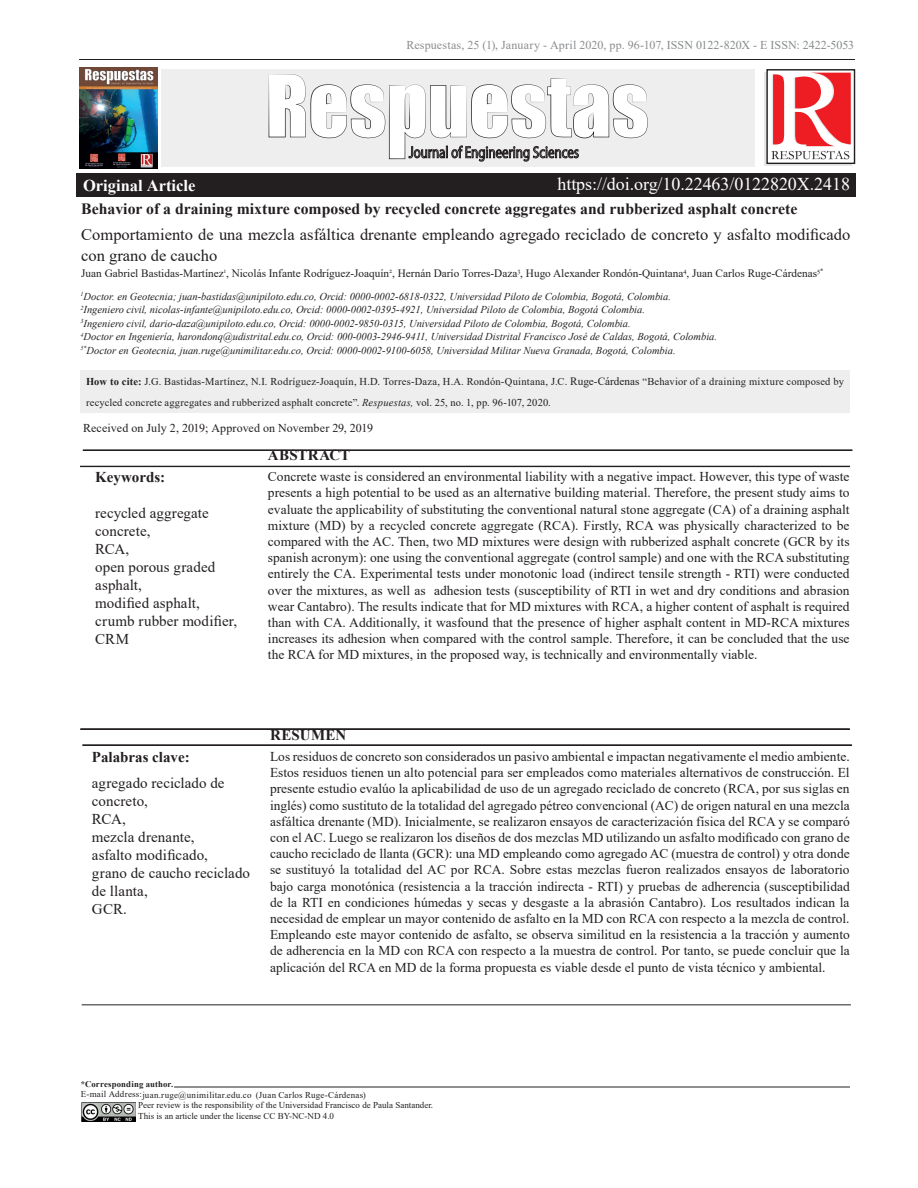
<style>
.page{position:relative;width:918px;height:1188px;background:#fff}
.page>*{position:absolute;margin:0;border:0;box-sizing:border-box;transform-origin:0 0}
.Título_1{font:18px "Times New Roman";letter-spacing:-.005em;color:#fff}
.Título_1-2{font:16.5px/21px "Times New Roman";color:#231f20}
.t1{font:700 16.5px "Times New Roman";color:#fff}
.Título_1-3{font:700 15.75px "Times New Roman";color:#231f20}
.t2{font:15px/18px "Times New Roman";letter-spacing:.005em;color:#231f20}
.Título_1-4{font:700 15px "Times New Roman";color:#231f20}
.Resumen{font:13.5px/16.2px "Times New Roman";color:#231f20;text-align:justify}
.t3{font:12px "Times New Roman";letter-spacing:.005em;color:#8a8c8f}
.t4{font:12px "Times New Roman";letter-spacing:.005em;color:#231f20}
.Título_1-5{font:11.25px "Times New Roman";color:#231f20}
.Título_1-6{font:italic 10.5px "Times New Roman";color:#231f20}
.t5{font:10.5px/21px "Times New Roman";letter-spacing:.02em;color:#231f20}
.t6{font:9px/10.8px "Times New Roman";color:#231f20}
.t7{font:9px "Times New Roman";letter-spacing:.02em;color:#231f20}
.t8{font:700 8.7px "Times New Roman";letter-spacing:.02em;color:#231f20}
.s1{color:#868a8b}
.s2{font-weight:700}
.s3{font-size:11.25px}
.s4{font-style:italic}
</style>
<div class="page">
<hr style="left:174px;top:1087px;width:676px;height:1px;background:#231f20">
<img style="left:82px;top:1102px;width:53px;height:19px">
<div style="left:161px;top:69px;width:594px;height:98px;background:#eeeeef"></div>
<hr style="left:79px;top:60px;width:776px;height:1px;background:#231f20">
<svg style="left:269px;top:74px;width:379px;height:88px"></svg>
<div style="left:76px;top:173px;width:780px;height:24px;background:#231f20"></div>
<div style="left:764px;top:72px;width:88px;height:94px;background:#e6e7e9"></div>
<div style="left:767px;top:70px;width:88px;height:93px;background:#fff"></div>
<div style="left:766px;top:69px;width:89px;height:95px;border:1px solid #231f20"></div>
<svg style="left:771px;top:73px;width:80px;height:87px"></svg>
<img style="left:79px;top:67px;width:78px;height:101px">
<div style="left:83px;top:450px;width:769px;height:1px;border:1px solid #231f20"></div>
<div style="left:80px;top:466px;width:770px;height:1px;border:1px solid #231f20"></div>
<div style="left:80px;top:729px;width:770px;height:1px;border:1px solid #231f20"></div>
<div style="left:83px;top:745px;width:769px;height:1px;border:1px solid #231f20"></div>
<hr style="left:82px;top:1005px;width:769px;height:1px;background:#231f20">
<div style="left:80px;top:371px;width:770px;height:42px;background:#eeeeef"></div>
<p class="t1" style="left:83px;top:174px;width:114px">Original Article</p>
<p class="t3" style="left:406px;top:36px;width:449px">Respuestas, 25 (1), January - April 2020, pp. 96-107, <span class="s1">ISSN 0122-820X - E ISSN: 2422-5053</span></p>
<p class="Título_1" style="left:558px;top:171px;width:294px">https://doi.org/10.22463/0122820X.2418</p>
<p class="Título_1-3" style="left:81px;top:197px;width:718px">Behavior of a draining mixture composed by recycled concrete aggregates and rubberized asphalt concrete</p>
<p class="Título_1-2" style="left:81px;top:223px;width:771px">Comportamiento de una mezcla asfáltica drenante empleando agregado reciclado de concreto y asfalto modificado con grano de caucho</p>
<p class="Título_1-5" style="left:81px;top:265px;width:744px">Juan Gabriel Bastidas-Martínez<sup>1</sup>, Nicolás Infante Rodríguez-Joaquín<sup>2</sup>, Hernán Darío Torres-Daza<sup>3</sup>, Hugo Alexander Rondón-Quintana<sup>4</sup>, Juan Carlos Ruge-Cárdenas<sup>5*</sup></p>
<p class="Título_1-6" style="left:80px;top:289px;width:592px"><sup>1</sup>Doctor. en Geotecnia; juan-bastidas@unipiloto.edu.co, Orcid: 0000-0002-6818-0322, Universidad Piloto de Colombia, Bogotá, Colombia.</p>
<p class="Título_1-6" style="left:80px;top:303px;width:566px"><sup>2</sup>Ingeniero civil, nicolas-infante@unipiloto.edu.co, Orcid: 0000-0002-0395-4921, Universidad Piloto de Colombia, Bogotá Colombia.</p>
<p class="Título_1-6" style="left:80px;top:316px;width:552px"><sup>3</sup>Ingeniero civil, dario-daza@unipiloto.edu.co, Orcid: 0000-0002-9850-0315, Universidad Piloto de Colombia, Bogotá, Colombia.</p>
<p class="Título_1-6" style="left:80px;top:330px;width:638px"><sup>4</sup>Doctor en Ingeniería, harondonq@udistrital.edu.co, Orcid: 000-0003-2946-9411, Universidad Distrital Francisco José de Caldas, Bogotá, Colombia.</p>
<p class="Título_1-6" style="left:80px;top:343px;width:597px"><sup>5*</sup>Doctor en Geotecnia, juan.ruge@unimilitar.edu.co, Orcid: 0000-0002-9100-6058, Universidad Militar Nueva Granada, Bogotá, Colombia.</p>
<p class="t5" style="left:86px;top:371px;width:759px"><span class="s2">How to cite:</span> J.G. Bastidas-Martínez, N.I. Rodríguez-Joaquín, H.D. Torres-Daza, H.A. Rondón-Quintana, J.C. <span class="s3">Ruge-Cárdenas</span> “Behavior of a draining mixture composed by recycled concrete aggregates and rubberized asphalt concrete”. <span class="s4">Respuestas,</span> vol. 25, no. 1, pp. 96-107, 2020.</p>
<p class="t4" style="left:83px;top:419px;width:291px">Received on July 2, 2019; Approved on November 29, 2019</p>
<p class="Título_1-4" style="left:95px;top:466px;width:71px">Keywords:</p>
<p class="t2" style="left:95px;top:503px;width:115px">recycled aggregate concrete,</p>
<p class="t2" style="left:95px;top:539px;width:35px">RCA,</p>
<p class="t2" style="left:95px;top:557px;width:122px">open porous graded asphalt,</p>
<p class="t2" style="left:95px;top:593px;width:106px">modified asphalt,</p>
<p class="t2" style="left:95px;top:611px;width:144px">crumb rubber modifier,<br>CRM</p>
<p class="Título_1-4" style="left:268px;top:445px;width:84px">ABSTRACT</p>
<p class="Resumen" style="left:268px;top:468px;width:583px">Concrete waste is considered an environmental liability with a negative impact. However, this type of waste presents a high potential to be used as an alternative building material. Therefore, the present study aims to evaluate the applicability of substituting the conventional natural stone aggregate (CA) of a draining asphalt mixture (MD) by a recycled concrete aggregate (RCA). Firstly, RCA was physically characterized to be compared with the AC. Then, two MD mixtures were design with rubberized asphalt concrete (GCR by its spanish acronym): one using the conventional aggregate (control sample) and one with the RCA substituting entirely the CA. Experimental tests under monotonic load (indirect tensile strength - RTI) were conducted over the mixtures, as well as adhesion tests (susceptibility of RTI in wet and dry conditions and abrasion wear Cantabro). The results indicate that for MD mixtures with RCA, a higher content of asphalt is required than with CA. Additionally, it wasfound that the presence of higher asphalt content in MD-RCA mixtures increases its adhesion when compared with the control sample. Therefore, it can be concluded that the use the RCA for MD mixtures, in the proposed way, is technically and environmentally viable.</p>
<p class="Título_1-4" style="left:92px;top:746px;width:99px">Palabras clave:</p>
<p class="t2" style="left:92px;top:774px;width:134px">agregado reciclado de concreto,</p>
<p class="t2" style="left:92px;top:810px;width:35px">RCA,</p>
<p class="t2" style="left:92px;top:828px;width:104px">mezcla drenante,</p>
<p class="t2" style="left:92px;top:846px;width:117px">asfalto modificado,</p>
<p class="t2" style="left:92px;top:864px;width:160px">grano de caucho reciclado de llanta,</p>
<p class="t2" style="left:92px;top:900px;width:37px">GCR.</p>
<p class="Título_1-4" style="left:270px;top:725px;width:78px">RESUMEN</p>
<p class="Resumen" style="left:270px;top:748px;width:581px">Los residuos de concreto son considerados un pasivo ambiental e impactan negativamente el medio ambiente.<br>Estos residuos tienen un alto potencial para ser empleados como materiales alternativos de construcción. El presente estudio evalúo la aplicabilidad de uso de un agregado reciclado de concreto (RCA, por sus siglas en inglés) como sustituto de la totalidad del agregado pétreo convencional (AC) de origen natural en una mezcla asfáltica drenante (MD). Inicialmente, se realizaron ensayos de caracterización física del RCA y se comparó con el AC. Luego se realizaron los diseños de dos mezclas MD utilizando un asfalto modificado con grano de caucho reciclado de llanta (GCR): una MD empleando como agregado AC (muestra de control) y otra donde se sustituyó la totalidad del AC por RCA. Sobre estas mezclas fueron realizados ensayos de laboratorio bajo carga monotónica (resistencia a la tracción indirecta - RTI) y pruebas de adherencia (susceptibilidad de la RTI en condiciones húmedas y secas y desgaste a la abrasión Cantabro). Los resultados indican la necesidad de emplear un mayor contenido de asfalto en la MD con RCA con respecto a la mezcla de control.<br>Empleando este mayor contenido de asfalto, se observa similitud en la resistencia a la tracción y aumento de adherencia en la MD con RCA con respecto a la muestra de control. Por tanto, se puede concluir que la aplicación del RCA en MD de la forma propuesta es viable desde el punto de vista técnico y ambiental.</p>
<p class="t8" style="left:81px;top:1078px;width:94px">*Corresponding author.</p>
<p class="t6" style="left:138px;top:1089px;width:296px;text-indent:-57px">E-mail Address:juan.ruge@unimilitar.edu.co<br>Peer review is the responsibility of the Universidad Francisco de Paula Santander.<br>This is an article under the license CC BY-NC-ND 4.0</p>
<p class="t7" style="left:256px;top:1088px;width:112px">(Juan Carlos Ruge-Cárdenas)</p>
<p class="t6" style="left:160px;top:1108px;width:297px">Peer review is the responsibility of the Universidad Francisco de Paula Santander.</p>
</div>
